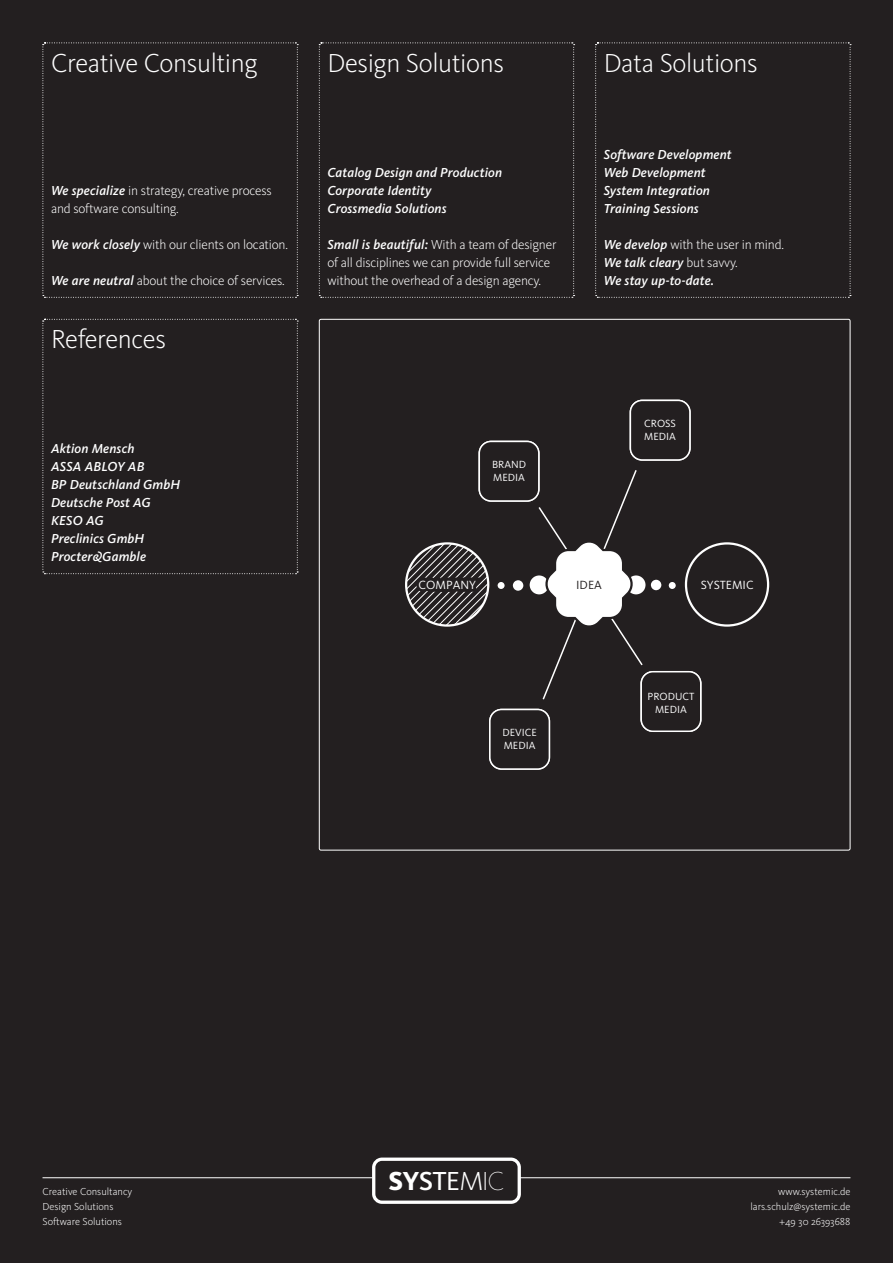
<style>
.page{position:relative;width:893px;height:1263px;background:#231f20}
.page>*{position:absolute;margin:0;border:0;box-sizing:border-box;transform-origin:0 0}
.t1{font:300 27px "Kievit OT";letter-spacing:-.015em;color:#fff}
.t2{font:800 27px "Kievit OT";color:#fff;scale:1.05 1}
.t3{font:italic 500 13.5px/18px "Kievit OT";letter-spacing:.01em;color:#fff}
.t4{font:300 13.5px/18px "Kievit OT";letter-spacing:-.015em;color:#fff}
.t5{font:12.3px "Kievit OT";color:#fff}
.t6{font:12.3px "Kievit OT";color:#231f20}
.t7{font:10.8px/12.9px "Kievit OT";color:#fff}
.t8{font:300 10.5px/15px "Kievit OT";color:#fff;text-align:right}
.s1{font-weight:500;font-style:italic}
.s2{font-weight:300;font-style:normal}
.s3{font-weight:700}
.s4{font-weight:500}
.s5{font-weight:400}
.s6{font-weight:300}
.s7{font-weight:200}
.s8{font-weight:100}
</style>
<div class="page">
<svg style="left:649px;top:578px;width:14px;height:14px"></svg>
<div style="left:648px;top:576px;width:17px;height:17px;border:3px solid #231f20;border-radius:50%"></div>
<svg style="left:511px;top:578px;width:14px;height:14px"></svg>
<div style="left:510px;top:577px;width:17px;height:17px;border:3px solid #231f20;border-radius:50%"></div>
<div style="left:497px;top:581px;width:8px;height:9px;background:#fff;border-radius:50%"></div>
<div style="left:496px;top:580px;width:10px;height:11px;border:2px solid #231f20;border-radius:50%"></div>
<div style="left:668px;top:581px;width:9px;height:9px;background:#fff;border-radius:50%"></div>
<div style="left:667px;top:580px;width:10px;height:11px;border:2px solid #231f20;border-radius:50%"></div>
<div style="left:685px;top:542px;width:84px;height:85px;border:2px solid #fff;border-radius:50%"></div>
<svg style="left:529px;top:574px;width:21px;height:21px"></svg>
<div style="left:527px;top:573px;width:24px;height:24px;border:2px solid #231f20;border-radius:50%"></div>
<div style="left:624px;top:573px;width:24px;height:24px;border:2px solid #231f20;border-radius:50%"></div>
<svg style="left:537px;top:470px;width:107px;height:230px"></svg>
<div style="left:478px;top:441px;width:62px;height:61px;border:2px solid #fff;border-radius:12px"></div>
<div style="left:489px;top:709px;width:61px;height:61px;border:2px solid #fff;border-radius:12px"></div>
<div style="left:641px;top:672px;width:60px;height:59px;background:#231f20;border-radius:12px"></div>
<div style="left:640px;top:671px;width:61px;height:61px;border:2px solid #fff;border-radius:12px"></div>
<div style="left:630px;top:400px;width:61px;height:61px;border:2px solid #fff;border-radius:12px"></div>
<svg style="left:405px;top:542px;width:81px;height:85px"></svg>
<svg style="left:42px;top:42px;width:256px;height:256px"></svg>
<svg style="left:595px;top:42px;width:256px;height:256px"></svg>
<svg style="left:319px;top:42px;width:256px;height:256px"></svg>
<svg style="left:42px;top:319px;width:256px;height:255px"></svg>
<hr style="left:43px;top:1177px;width:329px;height:1px;background:#fff">
<hr style="left:519px;top:1177px;width:331px;height:1px;background:#fff">
<svg style="left:372px;top:1157px;width:149px;height:47px"></svg>
<h1 class="t1" style="left:51px;top:46px;width:208px">Creative Consulting</h1>
<p class="t4" style="left:51px;top:181px;width:222px"><span class="s1">We specialize</span> in strategy, creative process and software consulting.</p>
<p class="t4" style="left:51px;top:235px;width:238px"><span class="s1">We work closely</span> with our clients on location.</p>
<p class="t4" style="left:51px;top:271px;width:235px"><span class="s1">We are neutral</span> about the choice of services.</p>
<h1 class="t1" style="left:51px;top:323px;width:116px">References</h1>
<p class="t3" style="left:51px;top:440px;width:131px">Aktion Mensch<br>ASSA ABLOY AB<br>BP Deutschland GmbH<br>Deutsche Post AG<br>KESO AG<br>Preclinics GmbH<br>Procter&amp;Gamble</p>
<h1 class="t1" style="left:327px;top:46px;width:178px">Design Solutions</h1>
<p class="t3" style="left:327px;top:163px;width:176px">Catalog Design and Production<br>Corporate Identity<br>Crossmedia Solutions</p>
<p class="t4" style="left:327px;top:235px;width:231px"><span class="s1">Small is beautiful:</span> With a team of designer of all disciplines we can provide full service without the overhead of a design agency.</p>
<h1 class="t1" style="left:604px;top:46px;width:155px">Data Solutions</h1>
<p class="t3" style="left:604px;top:145px;width:129px">Software Development<br>Web Development<br>System Integration<br>Training Sessions</p>
<p class="t3" style="left:604px;top:235px;width:182px">We develop <span class="s2">with the user in mind.<br></span>We talk cleary <span class="s2">but savvy.<br></span>We stay up-to-date.</p>
<p class="t7" style="left:492px;top:458px;width:36px">BRAND<br>MEDIA</p>
<p class="t7" style="left:644px;top:417px;width:33px">CROSS<br>MEDIA</p>
<p class="t5" style="left:405px;top:577px;width:59px">COMPANY</p>
<p class="t6" style="left:576px;top:577px;width:27px">IDEA</p>
<p class="t5" style="left:701px;top:577px;width:54px">SYSTEMIC</p>
<p class="t5" style="left:419px;top:577px;width:59px">COMPANY</p>
<p class="t7" style="left:502px;top:726px;width:36px">DEVICE<br>MEDIA</p>
<p class="t7" style="left:647px;top:689px;width:48px;text-align:center">PRODUCT<br>MEDIA</p>
<p class="t8" style="left:43px;top:1183px;width:91px;text-align:left">Creative Consultancy<br>Design Solutions<br>Software Solutions</p>
<h1 class="t2" style="left:389px;top:1164px;width:112px">S<span class="s3">Y</span><span class="s4">S</span><span class="s5">T</span><span class="s5">E</span><span class="s6">M</span><span class="s7">I</span><span class="s8">C</span></h1>
<p class="t8" style="left:750px;top:1183px;width:101px">www.systemic.de lars.schulz@systemic.de +49 30 26393688</p>
</div>
